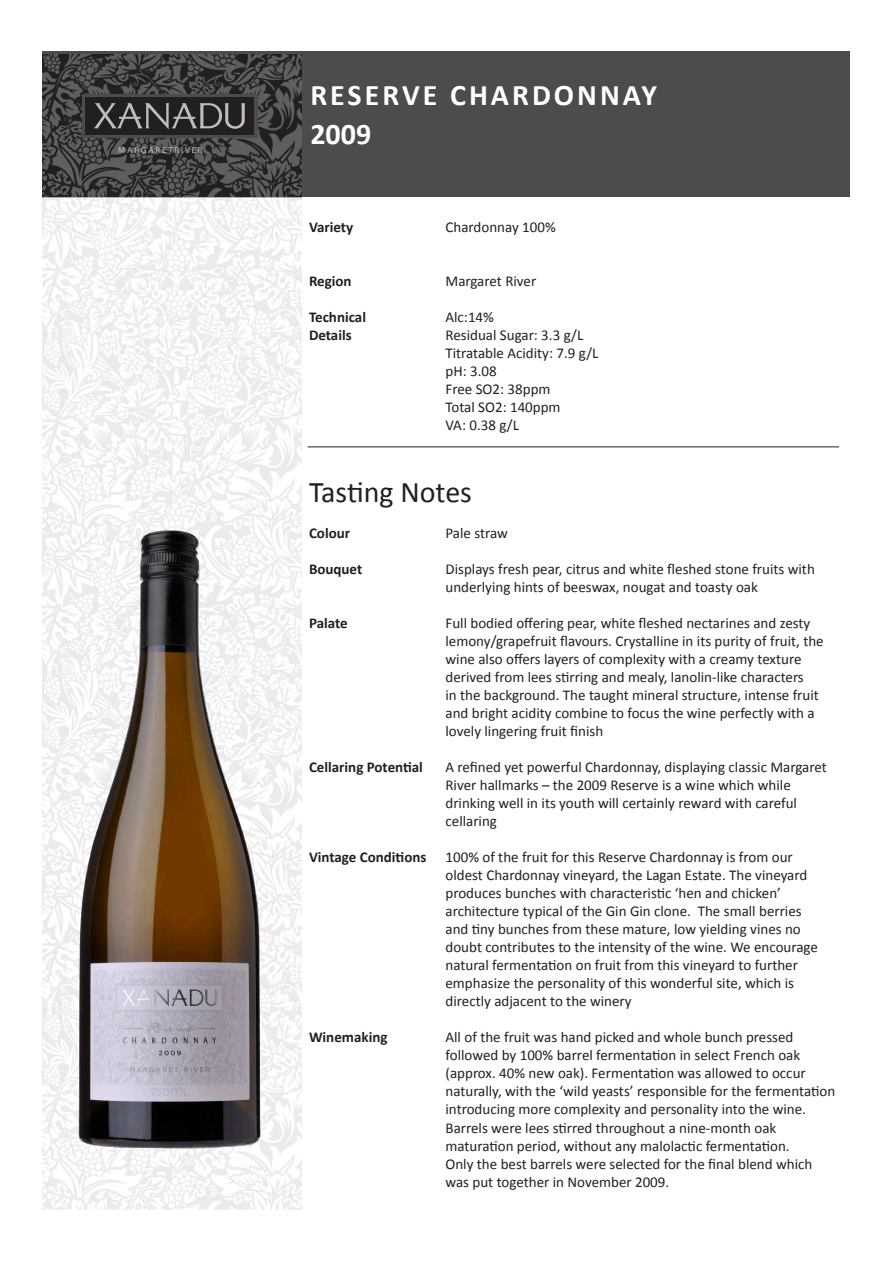
<style>
.page{position:relative;width:893px;height:1263px;background:#fff}
.page>*{position:absolute;margin:0;border:0;box-sizing:border-box;transform-origin:0 0}
.t1{font:700 30px "Calibri";letter-spacing:.1em;color:#fff}
.t2{font:30px "Calibri";color:#231f20}
.t3{font:15px/18px "Calibri";color:#231f20}
.t4{font:700 15px "Calibri";color:#231f20}
.t5{font:8.85px "Myriad Pro";letter-spacing:.2em;color:#bcbdc0}
</style>
<div class="page">
<div style="left:43px;top:51px;width:807px;height:146px;background:#4b4c4d"></div>
<img style="left:42px;top:55px;width:260px;height:1155px">
<svg style="left:82px;top:94px;width:176px;height:44px"></svg>
<div style="left:85px;top:97px;width:169px;height:37px;background:#231f20"></div>
<svg style="left:94px;top:103px;width:151px;height:26px"></svg>
<img style="left:44px;top:517px;width:249px;height:642px">
<hr style="left:308px;top:446px;width:531px;height:1px;background:#231f20">
<p class="t5" style="left:118px;top:145px;width:86px">MARGARET RIVER</p>
<p class="t1" style="left:310px;top:76px;width:348px">RESERVE CHARDONNAY</p>
<p class="t1" style="left:310px;top:115px;width:62px">2009</p>
<p class="t4" style="left:309px;top:218px;width:46px">Variety</p>
<p class="t3" style="left:445px;top:218px;width:112px">Chardonnay 100%</p>
<p class="t4" style="left:309px;top:272px;width:44px">Region</p>
<p class="t3" style="left:445px;top:272px;width:92px">Margaret River</p>
<p class="t4" style="left:309px;top:308px;width:59px">Technical</p>
<p class="t3" style="left:445px;top:308px;width:50px">Alc:14%</p>
<p class="t4" style="left:309px;top:326px;width:44px">Details</p>
<p class="t3" style="left:445px;top:326px;width:139px">Residual Sugar: 3.3 g/L</p>
<p class="t3" style="left:445px;top:344px;width:155px">Titratable Acidity: 7.9 g/L</p>
<p class="t3" style="left:445px;top:362px;width:53px">pH: 3.08</p>
<p class="t3" style="left:445px;top:380px;width:107px">Free SO2: 38ppm</p>
<p class="t3" style="left:445px;top:398px;width:117px">Total SO2: 140ppm</p>
<p class="t3" style="left:445px;top:416px;width:75px">VA: 0.38 g/L</p>
<p class="t2" style="left:309px;top:474px;width:164px">Tasting Notes</p>
<p class="t4" style="left:309px;top:524px;width:43px">Colour</p>
<p class="t3" style="left:445px;top:524px;width:64px">Pale straw</p>
<p class="t4" style="left:309px;top:560px;width:55px">Bouquet</p>
<p class="t3" style="left:445px;top:560px;width:371px">Displays fresh pear, citrus and white fleshed stone fruits with underlying hints of beeswax, nougat and toasty oak</p>
<p class="t4" style="left:309px;top:614px;width:40px">Palate</p>
<p class="t3" style="left:445px;top:614px;width:380px">Full bodied offering pear, white fleshed nectarines and zesty lemony/grapefruit flavours. Crystalline in its purity of fruit, the wine also offers layers of complexity with a creamy texture derived from lees stirring and mealy, lanolin-like characters<br>in the background. The taught mineral structure, intense fruit and bright acidity combine to focus the wine perfectly with a lovely lingering fruit finish</p>
<p class="t4" style="left:309px;top:758px;width:115px">Cellaring Potential</p>
<p class="t3" style="left:445px;top:758px;width:383px">A refined yet powerful Chardonnay, displaying classic Margaret River hallmarks – the 2009 Reserve is a wine which while drinking well in its youth will certainly reward with careful cellaring</p>
<p class="t4" style="left:309px;top:848px;width:119px">Vintage Conditions</p>
<p class="t3" style="left:445px;top:848px;width:374px">100% of the fruit for this Reserve Chardonnay is from our oldest Chardonnay vineyard, the Lagan Estate. The vineyard produces bunches with characteristic ‘hen and chicken’ architecture typical of the Gin Gin clone. The small berries and tiny bunches from these mature, low yielding vines no doubt contributes to the intensity of the wine. We encourage natural fermentation on fruit from this vineyard to further emphasize the personality of this wonderful site, which is directly adjacent to the winery</p>
<p class="t4" style="left:309px;top:1028px;width:80px">Winemaking</p>
<p class="t3" style="left:445px;top:1028px;width:391px">All of the fruit was hand picked and whole bunch pressed followed by 100% barrel fermentation in select French oak (approx. 40% new oak). Fermentation was allowed to occur naturally, with the ‘wild yeasts’ responsible for the fermentation introducing more complexity and personality into the wine.<br>Barrels were lees stirred throughout a nine-month oak maturation period, without any malolactic fermentation.<br>Only the best barrels were selected for the final blend which was put together in November 2009.</p>
</div>
